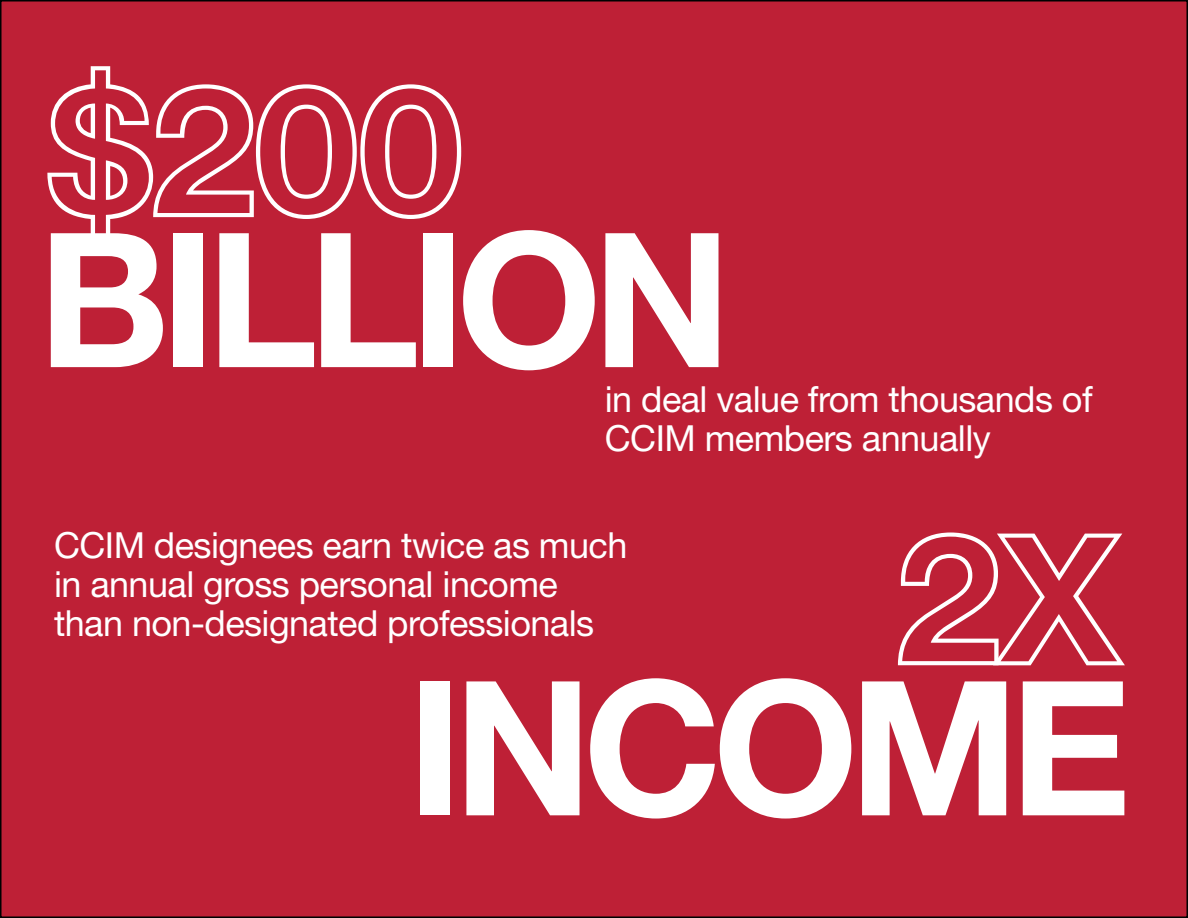
<style>
.page{position:relative;width:1188px;height:918px;background:#fff}
.page>*{position:absolute;margin:0;border:0;box-sizing:border-box;transform-origin:0 0}
.t1{font:700 187.5px "Helvetica Neue";letter-spacing:-.05em;color:#fff}
.t2{font:187.5px "Helvetica Neue Bold Outline";color:#fff}
.t3{font:36px/39px "Helvetica Neue";letter-spacing:-.015em;color:#fff}
.s1{font-size:184.5px}
</style>
<div class="page">
<div style="left:1px;top:1px;width:1186px;height:916px;background:#be2036"></div>
<h1 class="t2" style="left:41px;top:31px;width:430px">$200</h1>
<h1 class="t1" style="left:38px;top:184px;width:695px">BILLION</h1>
<p class="t3" style="left:605px;top:379px;width:489px">in deal value from thousands of<br>CCIM members annually</p>
<p class="t3" style="left:54px;top:525px;width:575px">CCIM designees earn twice as much in annual gross personal income than non-designated professionals</p>
<h1 class="t2" style="left:890px;top:479px;width:232px">2<span class="s1">X</span></h1>
<h1 class="t1" style="left:408px;top:633px;width:725px">INCOME</h1>
</div>
